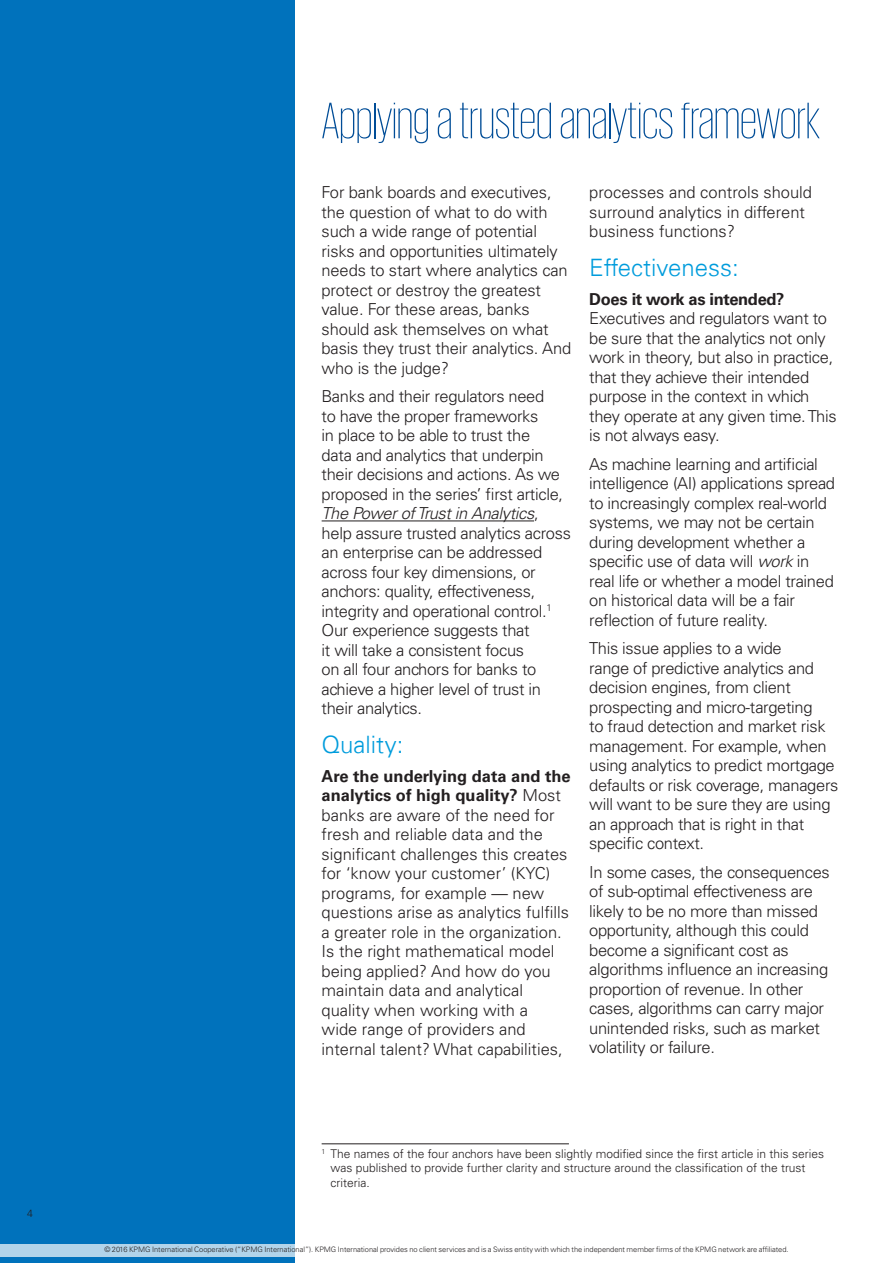
<style>
.page{position:relative;width:893px;height:1263px;background:#fff}
.page>*{position:absolute;margin:0;border:0;box-sizing:border-box;transform-origin:0 0}
.t1{font:200 52.5px "KPMG";color:#014d97}
.t2{font:300 24px "Univers 45";color:#009cdc}
.t3{font:300 16.5px/19.5px "Univers LT Std";letter-spacing:-.02em;color:#231f20}
.t4{font:300 16.5px/19.5px "Univers LT Std";color:#231f20}
.t5{font:700 16.5px "Univers LT Std";letter-spacing:-.02em;color:#231f20}
.t6{font:300 12px/14.4px "Univers LT Std";color:#231f20}
.t7{font:300 10.5px "Univers LT Std";color:#231f20}
.t8{font:300 7.5px "Univers LT Std";letter-spacing:-.005em;color:#231f20}
.s1{font-style:italic}
.s2{font-weight:700}
</style>
<div class="page">
<hr style="left:322px;top:520px;width:212px;height:1px;background:#231f20">
<hr style="left:322px;top:1143px;width:247px;height:1px;background:#231f20">
<div style="left:0;top:0;width:295px;height:1263px;background:#0072bc"></div>
<div style="left:0;top:1244px;width:295px;height:12px;background:#b2d4ea"></div>
<p class="t7" style="left:27px;top:1207px;width:7px">4</p>
<h1 class="t1" style="left:322px;top:96px;width:500px">Applying a trusted analytics framework</h1>
<p class="t3" style="left:322px;top:183px;width:251px">For bank boards and executives, the question of what to do with such a wide range of potential risks and opportunities ultimately needs to start where analytics can protect or destroy the greatest value. For these areas, banks should ask themselves on what basis they trust their analytics. And who is the judge?</p>
<p class="t3" style="left:322px;top:387px;width:251px">Banks and their regulators need<br>to have the proper frameworks<br>in place to be able to trust the<br>data and analytics that underpin their decisions and actions. As we proposed in the series’ first article,<br><span class="s1">The Power of Trust in Analytics</span>, help assure trusted analytics across an enterprise can be addressed across four key dimensions, or anchors: quality, effectiveness, integrity and operational control.<sup>1<br></sup>Our experience suggests that<br>it will take a consistent focus<br>on all four anchors for banks to achieve a higher level of trust in their analytics.</p>
<h2 class="t2" style="left:322px;top:730px;width:83px">Quality:</h2>
<p class="t4" style="left:322px;top:766px;width:251px"><span class="s2">Are the underlying data and the analytics of high quality?</span> Most banks are aware of the need for fresh and reliable data and the significant challenges this creates for ‘know your customer’ (KYC) programs, for example — new questions arise as analytics fulfills a greater role in the organization.<br>Is the right mathematical model being applied? And how do you maintain data and analytical quality when working with a<br>wide range of providers and internal talent? What capabilities,</p>
<p class="t4" style="left:589px;top:183px;width:224px">processes and controls should surround analytics in different business functions?</p>
<h2 class="t2" style="left:589px;top:253px;width:151px">Effectiveness:</h2>
<p class="t5" style="left:589px;top:289px;width:197px">Does it work as intended?</p>
<p class="t3" style="left:589px;top:309px;width:249px">Executives and regulators want to be sure that the analytics not only work in theory, but also in practice, that they achieve their intended purpose in the context in which they operate at any given time. This is not always easy.</p>
<p class="t3" style="left:589px;top:454px;width:247px">As machine learning and artificial intelligence (AI) applications spread to increasingly complex real-world systems, we may not be certain during development whether a specific use of data will <span class="s1">work</span> in real life or whether a model trained on historical data will be a fair reflection of future reality.</p>
<p class="t3" style="left:589px;top:639px;width:251px">This issue applies to a wide<br>range of predictive analytics and decision engines, from client prospecting and micro-targeting<br>to fraud detection and market risk management. For example, when using analytics to predict mortgage defaults or risk coverage, managers will want to be sure they are using an approach that is right in that specific context.</p>
<p class="t3" style="left:589px;top:862px;width:242px">In some cases, the consequences of sub-optimal effectiveness are likely to be no more than missed opportunity, although this could become a significant cost as algorithms influence an increasing proportion of revenue. In other cases, algorithms can carry major unintended risks, such as market volatility or failure.</p>
<p class="t6" style="left:331px;top:1146px;width:495px;text-indent:-9px"><sup>1</sup> The names of the four anchors have been slightly modified since the first article in this series was published to provide further clarity and structure around the classification of the trust criteria.</p>
<p class="t8" style="left:104px;top:1245px;width:686px">© 2016 KPMG International Cooperative (“KPMG International”). KPMG International provides no client services and is a Swiss entity with which the independent member firms of the KPMG network are affiliated.</p>
</div>
